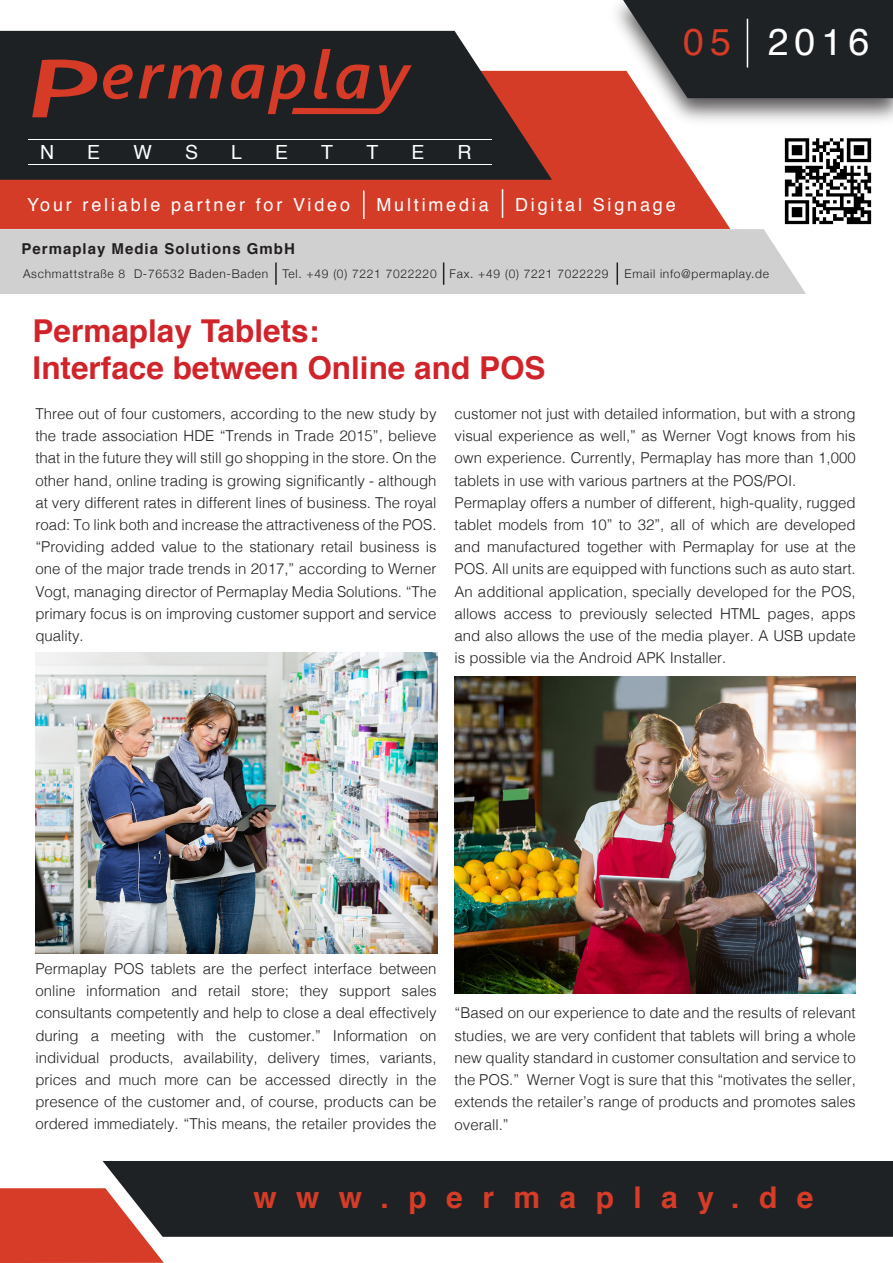
<style>
.page{position:relative;width:893px;height:1263px;background:#fff}
.page>*{position:absolute;margin:0;border:0;box-sizing:border-box;transform-origin:0 0}
.t1{font:37.5px "Helvetica";letter-spacing:.165em;color:#fff}
.t2{font:700 31.5px "Helvetica";color:#d1232a}
.t3{font:700 30px "Helvetica";letter-spacing:.65em;color:#d63c27}
.t4{font:19.5px "Helvetica";color:#fff}
.t5{font:18px "Helvetica";letter-spacing:.155em;color:#fff}
.t6{font:300 15px/22.2px "Helvetica";color:#231f20;text-align:justify}
.t7{font:700 15px "Helvetica";letter-spacing:.065em;color:#231f20}
.t8{font:300 12px "Helvetica Neue";letter-spacing:.06em;color:#231f20}
.s1{color:#d63c27}
</style>
<div class="page">
<img style="left:600px;top:2px;width:293px;height:119px">
<svg style="left:623px;top:0;width:270px;height:98px;background:#2b2e31"></svg>
<div style="left:0;top:229px;width:806px;height:65px;background:#d0d0d1"></div>
<svg style="left:0;top:71px;width:730px;height:158px;background:#d3503f"></svg>
<div style="left:0;top:1188px;width:164px;height:75px;background:#d63c27"></div>
<div style="left:103px;top:1161px;width:790px;height:76px;background:#1e2225"></div>
<svg style="left:0;top:31px;width:552px;height:149px;background:#373031"></svg>
<svg style="left:32px;top:57px;width:101px;height:60px;background:#602a25"></svg>
<svg style="left:139px;top:62px;width:83px;height:36px;background:#672b25"></svg>
<svg style="left:229px;top:49px;width:183px;height:65px;background:#532824"></svg>
<hr style="left:28px;top:140px;width:464px;height:1px;background:#fff">
<hr style="left:28px;top:164px;width:464px;height:1px;background:#fff">
<hr style="left:747px;top:19px;width:1px;height:49px;background:#fff">
<svg style="left:363px;top:190px;width:1px;height:29px"></svg>
<svg style="left:502px;top:189px;width:1px;height:29px"></svg>
<img style="left:778px;top:138px;width:94px;height:93px">
<hr style="left:275px;top:263px;width:2px;height:22px;background:#231f20">
<svg style="left:443px;top:263px;width:1px;height:22px"></svg>
<hr style="left:616px;top:263px;width:2px;height:22px;background:#231f20">
<img style="left:35px;top:653px;width:402px;height:300px">
<img style="left:454px;top:676px;width:401px;height:318px">
<p class="t1" style="left:683px;top:13px;width:188px"><span class="s1">05</span> 2016</p>
<p class="t4" style="left:40px;top:137px;width:16px">N</p>
<p class="t4" style="left:87px;top:137px;width:15px">E</p>
<p class="t4" style="left:133px;top:137px;width:20px">W</p>
<p class="t4" style="left:185px;top:137px;width:15px">S</p>
<p class="t4" style="left:231px;top:137px;width:12px">L</p>
<p class="t4" style="left:275px;top:137px;width:15px">E</p>
<p class="t4" style="left:321px;top:137px;width:13px">T</p>
<p class="t4" style="left:366px;top:137px;width:13px">T</p>
<p class="t4" style="left:411px;top:137px;width:15px">E</p>
<p class="t4" style="left:458px;top:137px;width:16px">R</p>
<p class="t5" style="left:27px;top:191px;width:324px">Your reliable partner for Video</p>
<p class="t5" style="left:376px;top:191px;width:114px">Multimedia</p>
<p class="t5" style="left:515px;top:191px;width:162px">Digital Signage</p>
<p class="t7" style="left:22px;top:236px;width:275px">Permaplay Media Solutions GmbH</p>
<p class="t8" style="left:23px;top:264px;width:587px">Aschmattstraße 8 D-76532 Baden-Baden Tel. +49 (0) 7221 7022220 Fax. +49 (0) 7221 7022229</p>
<p class="t8" style="left:625px;top:264px;width:146px">Email info@permaplay.de</p>
<p class="t2" style="left:33px;top:305px;width:288px">Permaplay Tablets:</p>
<p class="t2" style="left:33px;top:343px;width:514px">Interface between Online and POS</p>
<p class="t6" style="left:35px;top:401px;width:403px">Three out of four customers, according to the new study by the trade association HDE “Trends in Trade 2015”, believe that in the future they will still go shopping in the store. On the other hand, online trading is growing significantly - although at very different rates in different lines of business. The royal road: To link both and increase the attractiveness of the POS. “Providing added value to the stationary retail business is one of the major trade trends in 2017,” according to Werner Vogt, managing director of Permaplay Media Solutions. “The primary focus is on improving customer support and service quality.</p>
<p class="t6" style="left:455px;top:401px;width:403px">customer not just with detailed information, but with a strong visual experience as well,” as Werner Vogt knows from his own experience. Currently, Permaplay has more than 1,000 tablets in use with various partners at the POS/POI.</p>
<p class="t6" style="left:455px;top:490px;width:403px">Permaplay offers a number of different, high-quality, rugged tablet models from 10” to 32”, all of which are developed and manufactured together with Permaplay for use at the POS. All units are equipped with functions such as auto start.<br>An additional application, specially developed for the POS, allows access to previously selected HTML pages, apps and also allows the use of the media player. A USB update is possible via the Android APK Installer.</p>
<p class="t6" style="left:35px;top:956px;width:403px">Permaplay POS tablets are the perfect interface between online information and retail store; they support sales consultants competently and help to close a deal effectively during a meeting with the customer.” Information on individual products, availability, delivery times, variants, prices and much more can be accessed directly in the presence of the customer and, of course, products can be ordered immediately. “This means, the retailer provides the</p>
<p class="t6" style="left:455px;top:1001px;width:403px">“Based on our experience to date and the results of relevant studies, we are very confident that tablets will bring a whole new quality standard in customer consultation and service to the POS.” Werner Vogt is sure that this “motivates the seller, extends the retailer’s range of products and promotes sales overall.”</p>
<p class="t3" style="left:253px;top:1173px;width:562px">www.permaplay.de</p>
</div>
